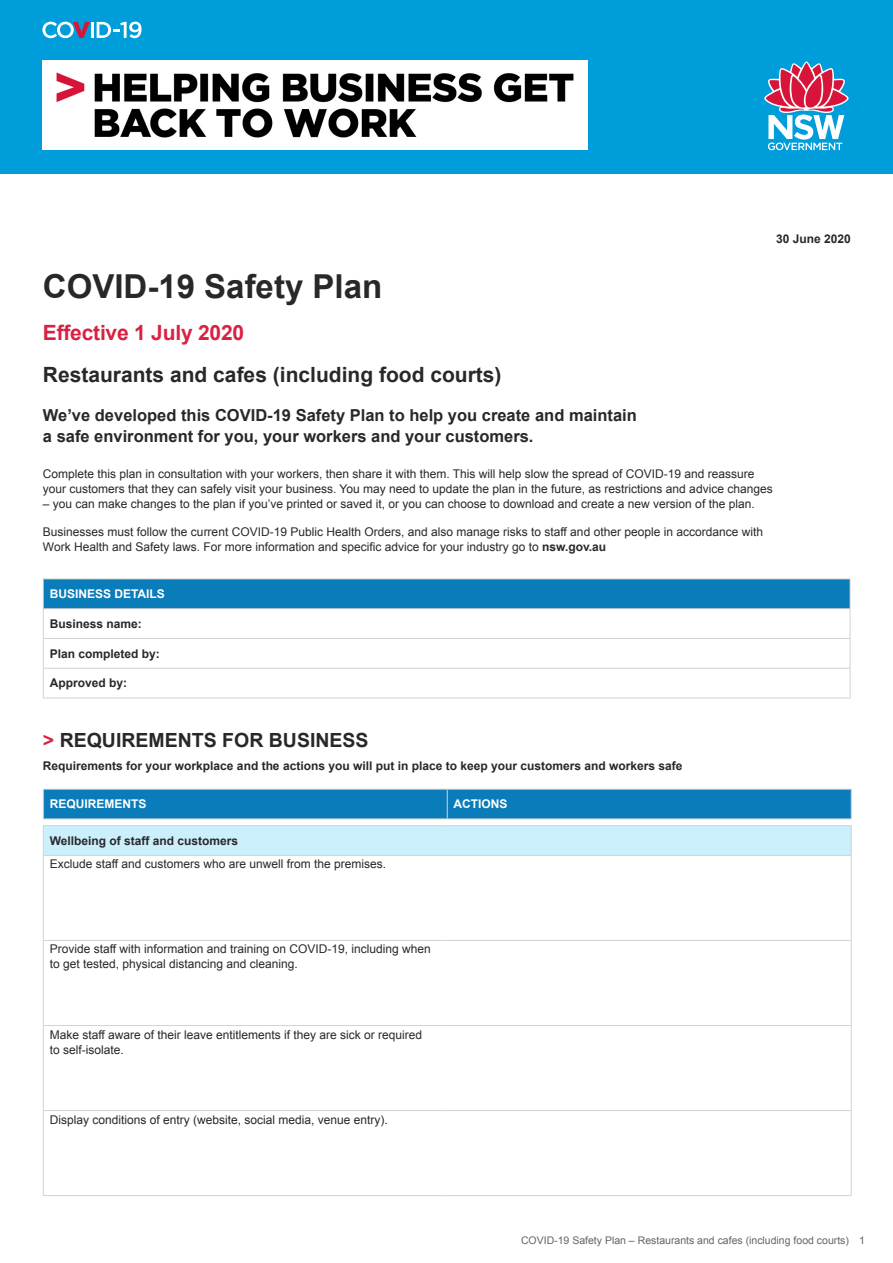
<style>
.page{position:relative;width:893px;height:1263px;background:#fff}
.page>*{position:absolute;margin:0;border:0;box-sizing:border-box;transform-origin:0 0}
.Head_1{font:700 33px "Arial";color:#292829}
.Head_2{font:700 21px "Arial";color:#292829}
.Head_2-2{font:700 21px "Arial";letter-spacing:-.01em;color:#d92144}
.Head_3_CAPS{font:700 19.5px "Arial";color:#292829}
.Intro{font:700 16.5px/21px "Arial";color:#292829}
.Text_3mm_after{font:12px/15px "Arial";color:#292829}
.Text{font:12px/15px "Arial";color:#292829}
.Text_5mm_after{font:12px/15.8px "Arial";color:#292829}
.Text_bold{font:700 12px "Arial";color:#292829}
.Head_5_tables_white{font:700 12px "Arial";color:#fff}
.H4-bold_tables{font:700 12px "Arial";color:#292829}
.Text-2{font:700 12px "Arial";color:#292829}
.t1{font:10.5px "Arial";color:#636466}
.s1{font-weight:700}
.s2{color:#d92144}
</style>
<div class="page">
<div style="left:0;top:0;width:893px;height:173px;background:#009ddb"></div>
<div style="left:43px;top:579px;width:807px;height:30px;background:#0a7cb9"></div>
<hr style="left:43px;top:698px;width:807px;height:1px;background:#d1d3d4">
<hr style="left:43px;top:638px;width:807px;height:1px;background:#d1d3d4">
<hr style="left:43px;top:668px;width:807px;height:1px;background:#d1d3d4">
<hr style="left:43px;top:578px;width:807px;height:1px;background:#d1d3d4">
<svg style="left:43px;top:579px;width:1px;height:119px"></svg>
<hr style="left:43px;top:608px;width:807px;height:1px;background:#d1d3d4">
<svg style="left:850px;top:579px;width:1px;height:119px"></svg>
<svg style="left:43px;top:789px;width:809px;height:30px;background:#1380ba"></svg>
<hr style="left:43px;top:825px;width:404px;height:1px;background:#d1d3d4">
<hr style="left:447px;top:825px;width:405px;height:1px;background:#d1d3d4">
<hr style="left:43px;top:855px;width:404px;height:1px;background:#d1d3d4">
<hr style="left:447px;top:855px;width:405px;height:1px;background:#d1d3d4">
<hr style="left:43px;top:856px;width:1px;height:84px;background:#d1d3d4">
<hr style="left:851px;top:856px;width:1px;height:84px;background:#d1d3d4">
<hr style="left:43px;top:941px;width:1px;height:84px;background:#d1d3d4">
<hr style="left:851px;top:941px;width:1px;height:84px;background:#d1d3d4">
<hr style="left:43px;top:1026px;width:1px;height:84px;background:#d1d3d4">
<hr style="left:851px;top:1026px;width:1px;height:84px;background:#d1d3d4">
<hr style="left:43px;top:1111px;width:1px;height:84px;background:#d1d3d4">
<hr style="left:851px;top:1111px;width:1px;height:84px;background:#d1d3d4">
<hr style="left:43px;top:1195px;width:404px;height:1px;background:#d1d3d4">
<hr style="left:447px;top:1195px;width:405px;height:1px;background:#d1d3d4">
<hr style="left:43px;top:940px;width:404px;height:1px;background:#d1d3d4">
<hr style="left:447px;top:940px;width:405px;height:1px;background:#d1d3d4">
<hr style="left:43px;top:1025px;width:404px;height:1px;background:#d1d3d4">
<hr style="left:447px;top:1025px;width:405px;height:1px;background:#d1d3d4">
<hr style="left:43px;top:1110px;width:404px;height:1px;background:#d1d3d4">
<hr style="left:447px;top:1110px;width:405px;height:1px;background:#d1d3d4">
<div style="left:43px;top:826px;width:809px;height:29px;background:#cceffc"></div>
<svg style="left:42px;top:22px;width:48px;height:16px"></svg>
<hr style="left:91px;top:22px;width:3px;height:16px;background:#fff">
<svg style="left:97px;top:22px;width:45px;height:16px"></svg>
<svg style="left:764px;top:61px;width:84px;height:89px"></svg>
<img style="left:43px;top:61px;width:544px;height:89px">
<p class="Text-2" style="left:776px;top:231px;width:76px">30 June 2020</p>
<h1 class="Head_1" style="left:43px;top:265px;width:341px">COVID-19 Safety Plan</h1>
<h2 class="Head_2-2" style="left:43px;top:319px;width:203px">Effective 1 July 2020</h2>
<h2 class="Head_2" style="left:43px;top:361px;width:460px">Restaurants and cafes (including food courts)</h2>
<p class="Intro" style="left:43px;top:405px;width:595px">We’ve developed this COVID-19 Safety Plan to help you create and maintain a safe environment for you, your workers and your customers.</p>
<p class="Text_3mm_after" style="left:43px;top:466px;width:731px">Complete this plan in consultation with your workers, then share it with them. This will help slow the spread of COVID-19 and reassure your customers that they can safely visit your business. You may need to update the plan in the future, as restrictions and advice changes</p>
<p class="Text_3mm_after" style="left:43px;top:496px;width:713px">– you can make changes to the plan if you’ve printed or saved it, or you can choose to download and create a new version of the plan.</p>
<p class="Text_5mm_after" style="left:43px;top:524px;width:722px">Businesses must follow the current COVID-19 Public Health Orders, and also manage risks to staff and other people in accordance with<br>Work Health and Safety laws. For more information and specific advice for your industry go to <span class="s1">nsw.gov.au</span></p>
<h5 class="Head_5_tables_white" style="left:50px;top:586px;width:117px">BUSINESS DETAILS</h5>
<p class="Text_bold" style="left:50px;top:616px;width:94px">Business name:</p>
<p class="Text_bold" style="left:50px;top:646px;width:112px">Plan completed by:</p>
<p class="Text_bold" style="left:50px;top:675px;width:79px">Approved by:</p>
<h3 class="Head_3_CAPS" style="left:43px;top:727px;width:327px"><span class="s2">&gt;</span> REQUIREMENTS FOR BUSINESS</h3>
<p class="Text_bold" style="left:43px;top:758px;width:641px">Requirements for your workplace and the actions you will put in place to keep your customers and workers safe</p>
<h5 class="Head_5_tables_white" style="left:50px;top:796px;width:98px">REQUIREMENTS</h5>
<h5 class="Head_5_tables_white" style="left:454px;top:796px;width:55px">ACTIONS</h5>
<h4 class="H4-bold_tables" style="left:50px;top:833px;width:190px">Wellbeing of staff and customers</h4>
<p class="Text" style="left:50px;top:857px;width:338px">Exclude staff and customers who are unwell from the premises.</p>
<p class="Text" style="left:50px;top:942px;width:383px">Provide staff with information and training on COVID-19, including when to get tested, physical distancing and cleaning.</p>
<p class="Text" style="left:50px;top:1027px;width:374px">Make staff aware of their leave entitlements if they are sick or required to self-isolate.</p>
<p class="Text" style="left:50px;top:1112px;width:340px">Display conditions of entry (website, social media, venue entry).</p>
<p class="t1" style="left:521px;top:1234px;width:346px">COVID-19 Safety Plan – Restaurants and cafes (including food courts) 1</p>
</div>
